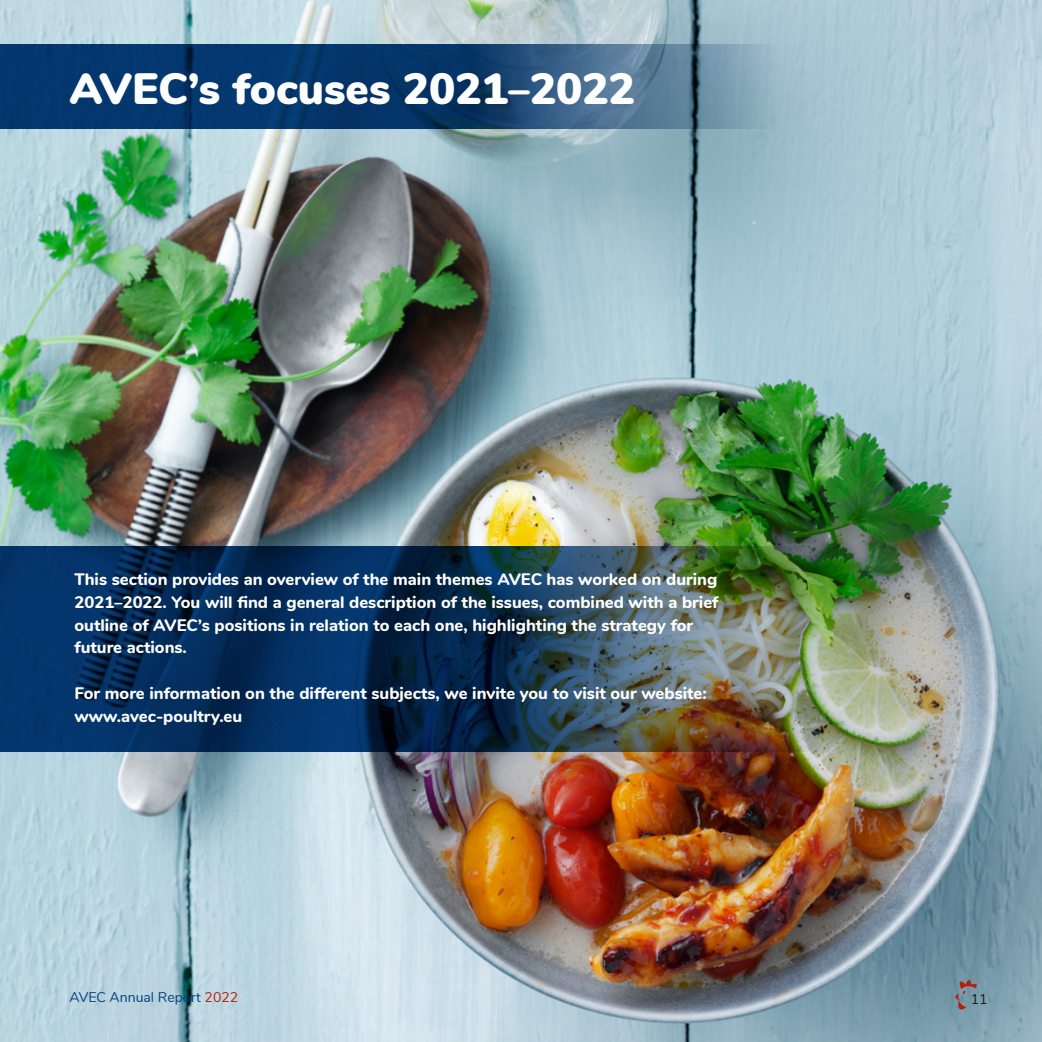
<style>
.page{position:relative;width:1042px;height:1042px;background:#fff}
.page>*{position:absolute;margin:0;border:0;box-sizing:border-box;transform-origin:0 0}
.t1{font:900 43.75px "Nunito";color:#fff}
.t2{font:800 16.62px/22.8px "Nunito";color:#fff}
.t3{font:14px "Nunito";color:#06417d}
.t4{font:14px "Nunito";color:#1d1d1b}
.s1{color:#b6200a}
</style>
<div class="page">
<img style="left:0;top:0;width:1042px;height:1042px">
<svg style="left:0;top:45px;width:803px;height:84px;background:#25517c"></svg>
<img style="left:0;top:546px;width:852px;height:206px">
<svg style="left:954px;top:980px;width:23px;height:30px"></svg>
<h1 class="t1" style="left:69px;top:56px;width:567px">AVEC’s focuses 2021–2022</h1>
<p class="t2" style="left:74px;top:567px;width:645px">This section provides an overview of the main themes AVEC has worked on during 2021–2022. You will find a general description of the issues, combined with a brief outline of AVEC’s positions in relation to each one, highlighting the strategy for future actions.</p>
<p class="t2" style="left:74px;top:681px;width:634px">For more information on the different subjects, we invite you to visit our website: www.avec-poultry.eu</p>
<p class="t3" style="left:69px;top:986px;width:170px">AVEC Annual Report <span class="s1">2022</span></p>
<p class="t4" style="left:971px;top:989px;width:18px">11</p>
</div>
